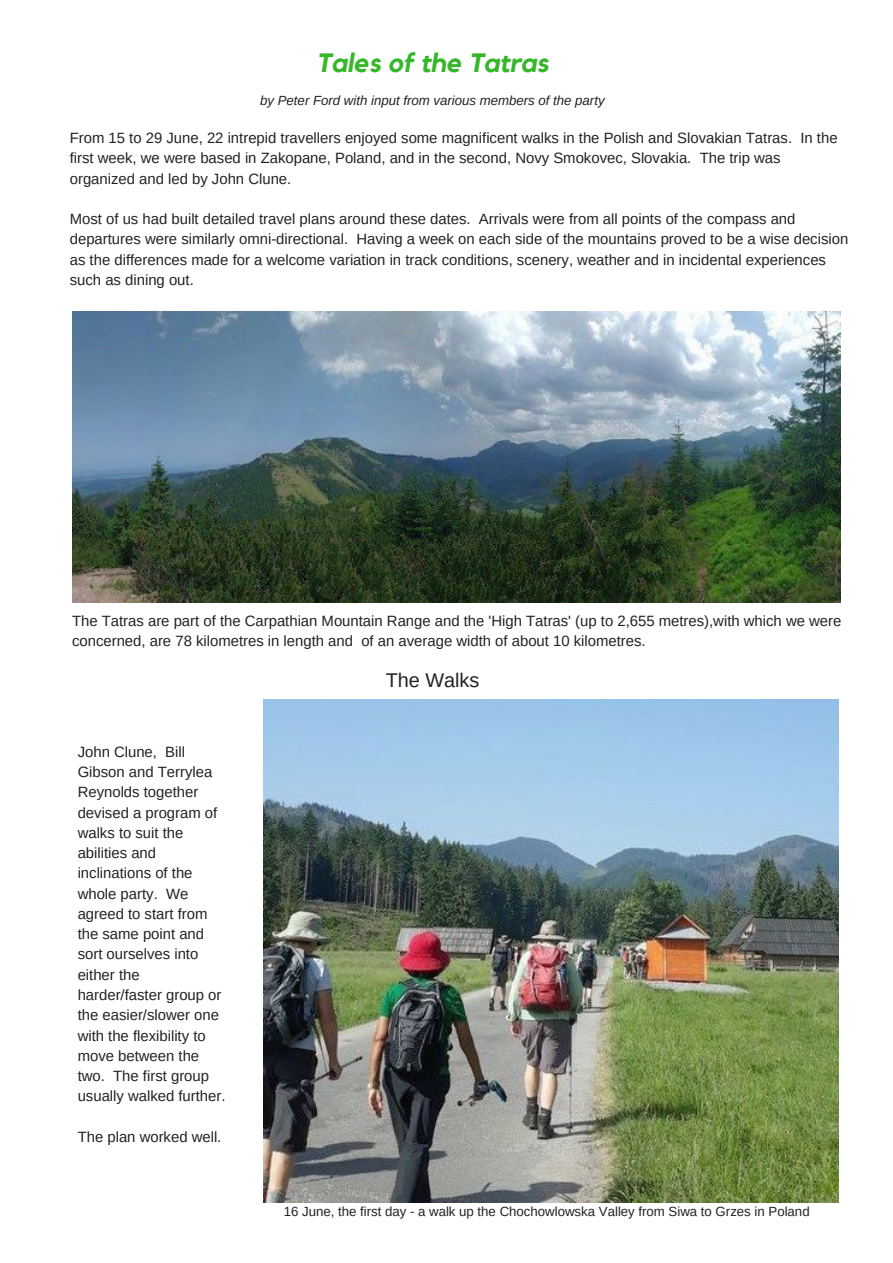
<style>
.page{position:relative;width:893px;height:1263px;background:#fff}
.page>*{position:absolute;margin:0;border:0;box-sizing:border-box;transform-origin:0 0}
.t1{font:italic 700 26.55px "Kollektif";color:#35b729}
.t2{font:19.8px "Arimo";color:#222}
.t3{font:14.85px/20.2px "Arimo";color:#222}
.t4{font:13.2px "Arimo";color:#222}
.t5{font:italic 13.2px "Arimo";color:#222}
</style>
<div class="page">
<img style="left:72px;top:312px;width:768px;height:290px">
<img style="left:263px;top:699px;width:576px;height:504px">
<h1 class="t1" style="left:316px;top:51px;width:234px">Tales of the Tatras</h1>
<p class="t5" style="left:260px;top:93px;width:346px">by Peter Ford with input from various members of the party</p>
<p class="t3" style="left:70px;top:128px;width:769px">From 15 to 29 June, 22 intrepid travellers enjoyed some magnificent walks in the Polish and Slovakian Tatras. In the first week, we were based in Zakopane, Poland, and in the second, Novy Smokovec, Slovakia. The trip was organized and led by John Clune.</p>
<p class="t3" style="left:70px;top:209px;width:780px">Most of us had built detailed travel plans around these dates. Arrivals were from all points of the compass and departures were similarly omni-directional. Having a week on each side of the mountains proved to be a wise decision as the differences made for a welcome variation in track conditions, scenery, weather and in incidental experiences such as dining out.</p>
<p class="t3" style="left:72px;top:611px;width:771px">The Tatras are part of the Carpathian Mountain Range and the 'High Tatras' (up to 2,655 metres),with which we were concerned, are 78 kilometres in length and of an average width of about 10 kilometres.</p>
<p class="t3" style="left:78px;top:741px;width:149px">John Clune, Bill<br>Gibson and Terrylea<br>Reynolds together devised a program of walks to suit the abilities and inclinations of the whole party. We agreed to start from the same point and sort ourselves into either the harder/faster group or the easier/slower one with the flexibility to move between the two. The first group usually walked further.</p>
<p class="t3" style="left:78px;top:1126px;width:145px">The plan worked well.</p>
<h2 class="t2" style="left:386px;top:669px;width:95px">The Walks</h2>
<p class="t4" style="left:284px;top:1204px;width:527px">16 June, the first day - a walk up the Chochowlowska Valley from Siwa to Grzes in Poland</p>
</div>
